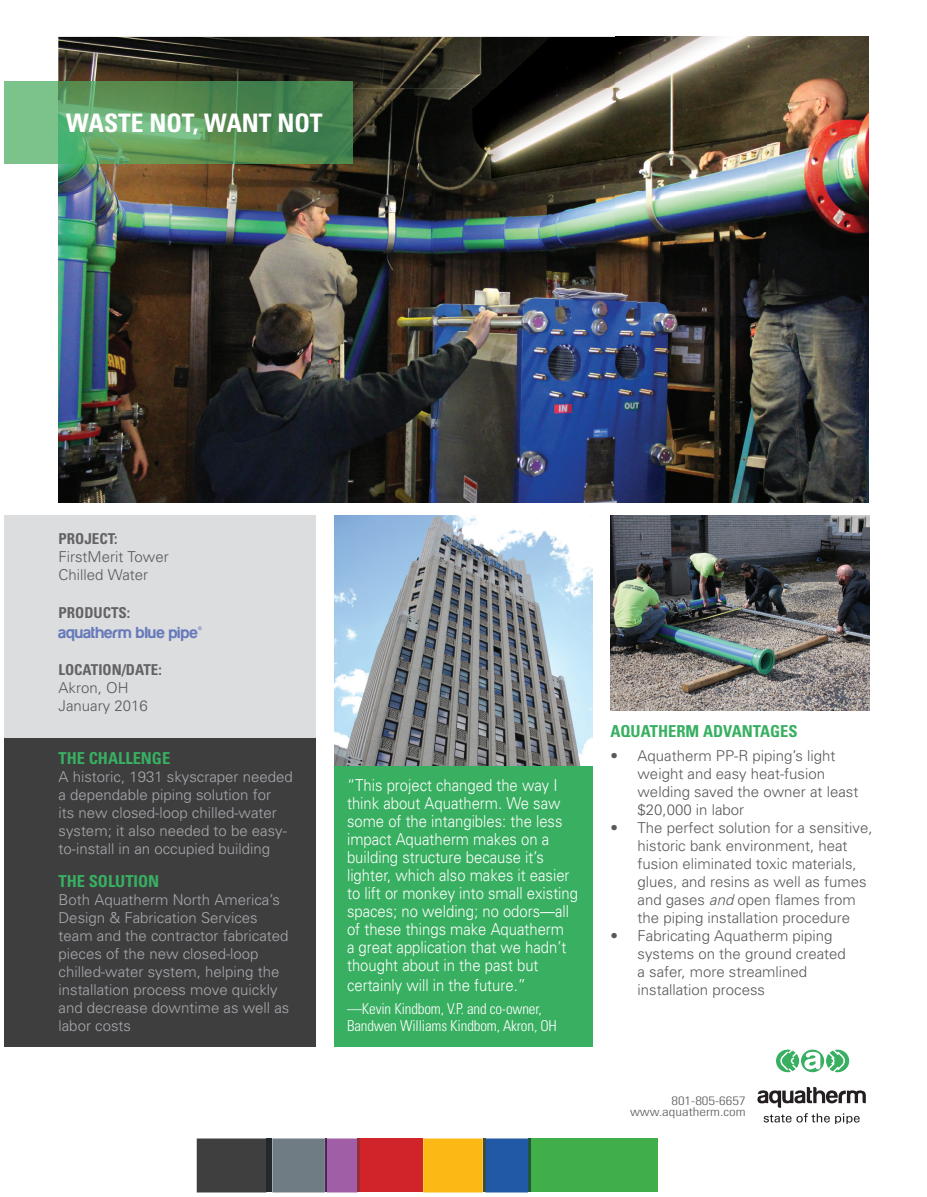
<style>
.page{position:relative;width:927px;height:1197px;background:#fff}
.page>*{position:absolute;margin:0;border:0;box-sizing:border-box;transform-origin:0 0}
.t1{font:700 condensed 25.5px "Univers";color:#fff}
.t2{font:300 16.5px/18px "Univers";color:#fff;scale:.9 1}
.t3{font:700 condensed 16.5px "Univers";color:#38af61}
.t4{font:16.5px "aquafont";color:#677aba}
.t5{font:300 15px/18px "Univers";color:#57585a}
.t6{font:300 15px/18px "Univers";color:#a8a9ad}
.t7{font:300 condensed 15px/16.5px "Univers";letter-spacing:-.01em;color:#fff}
.t8{font:700 condensed 15px "Univers";color:#636366}
.t9{font:300 condensed 12.15px/11.7px "Univers";color:#636366;text-align:right;scale:1.22 1}
.s1{font-style:italic}
</style>
<div class="page">
<img style="left:58px;top:37px;width:557px;height:51px">
<img style="left:615px;top:37px;width:253px;height:465px">
<img style="left:312px;top:88px;width:304px;height:311px">
<img style="left:58px;top:164px;width:152px;height:338px">
<img style="left:210px;top:164px;width:102px;height:235px">
<img style="left:210px;top:399px;width:406px;height:103px">
<div style="left:334px;top:766px;width:259px;height:281px;background:#38af61"></div>
<div style="left:4px;top:515px;width:312px;height:233px;background:#dcdddf"></div>
<svg style="left:801px;top:1050px;width:23px;height:22px"></svg>
<svg style="left:776px;top:1050px;width:44px;height:22px"></svg>
<svg style="left:826px;top:1050px;width:23px;height:22px"></svg>
<svg style="left:757px;top:1087px;width:109px;height:37px"></svg>
<div style="left:4px;top:81px;width:54px;height:83px;background:#7cc28b"></div>
<img style="left:58px;top:81px;width:295px;height:83px">
<div style="left:4px;top:739px;width:312px;height:308px;background:#3e3e3f"></div>
<div style="left:528px;top:1138px;width:129px;height:54px;background:#40ae49"></div>
<hr style="left:528px;top:1138px;width:2px;height:54px;background:#23563f">
<svg style="left:423px;top:1139px;width:106px;height:54px;background:#a09152"></svg>
<hr style="left:483px;top:1138px;width:2px;height:54px;background:#3c4e3d">
<div style="left:360px;top:1138px;width:63px;height:54px;background:#d1232a"></div>
<hr style="left:357px;top:1138px;width:3px;height:54px;background:#982e33">
<hr style="left:325px;top:1138px;width:2px;height:54px;background:#4b2555">
<svg style="left:197px;top:1139px;width:161px;height:54px;background:#655b6c"></svg>
<div style="left:266px;top:1138px;width:6px;height:54px;background:#24282d"></div>
<img style="left:611px;top:515px;width:258px;height:195px">
<img style="left:334px;top:515px;width:259px;height:251px">
<h1 class="t1" style="left:66px;top:107px;width:258px">WASTE NOT, WANT NOT</h1>
<p class="t8" style="left:58px;top:530px;width:60px">PROJECT:</p>
<p class="t5" style="left:58px;top:547px;width:112px">FirstMerit Tower<br>Chilled Water</p>
<p class="t8" style="left:58px;top:603px;width:73px">PRODUCTS:</p>
<p class="t4" style="left:58px;top:624px;width:145px">aquatherm blue pipe®</p>
<p class="t8" style="left:58px;top:661px;width:105px">LOCATION/DATE:</p>
<p class="t5" style="left:58px;top:679px;width:91px">Akron, OH<br>January 2016</p>
<p class="t3" style="left:58px;top:748px;width:113px">THE CHALLENGE</p>
<p class="t6" style="left:58px;top:767px;width:236px">A historic, 1931 skyscraper needed a dependable piping solution for<br>its new closed-loop chilled-water system; it also needed to be easy&shy;to-install in an occupied building</p>
<p class="t3" style="left:58px;top:871px;width:102px">THE SOLUTION</p>
<p class="t6" style="left:58px;top:890px;width:232px">Both Aquatherm North America’s<br>Design &amp; Fabrication Services team and the contractor fabricated pieces of the new closed-loop chilled-water system, helping the installation process move quickly and decrease downtime as well as labor costs</p>
<p class="t2" style="left:347px;top:776px;width:258px">“This project changed the way I think about Aquatherm. We saw some of the intangibles: the less impact Aquatherm makes on a building structure because it’s lighter, which also makes it easier to lift or monkey into small existing spaces; no welding; no odors—all of these things make Aquatherm<br>a great application that we hadn’t thought about in the past but</p>
<p class="t2" style="left:347px;top:976px;width:200px">certainly will in the future.”</p>
<p class="t7" style="left:347px;top:1001px;width:211px">—Kevin Kindbom, V.P. and co-owner,<br>Bandwen Williams Kindbom, Akron, OH</p>
<p class="t3" style="left:610px;top:721px;width:189px">AQUATHERM ADVANTAGES</p>
<p class="t5" style="left:638px;top:746px;width:222px;text-indent:-27px">• Aquatherm PP-R piping’s light weight and easy heat-fusion welding saved the owner at least $20,000 in labor</p>
<p class="t5" style="left:638px;top:818px;width:237px;text-indent:-27px">• The perfect solution for a sensitive, historic bank environment, heat fusion eliminated toxic materials, glues, and resins as well as fumes and gases <span class="s1">and</span> open flames from the piping installation procedure</p>
<p class="t5" style="left:638px;top:926px;width:210px;text-indent:-27px">• Fabricating Aquatherm piping systems on the ground created a safer, more streamlined installation process</p>
<p class="t9" style="left:630px;top:1094px;width:96px">801-805-6657 www.aquatherm.com</p>
</div>
